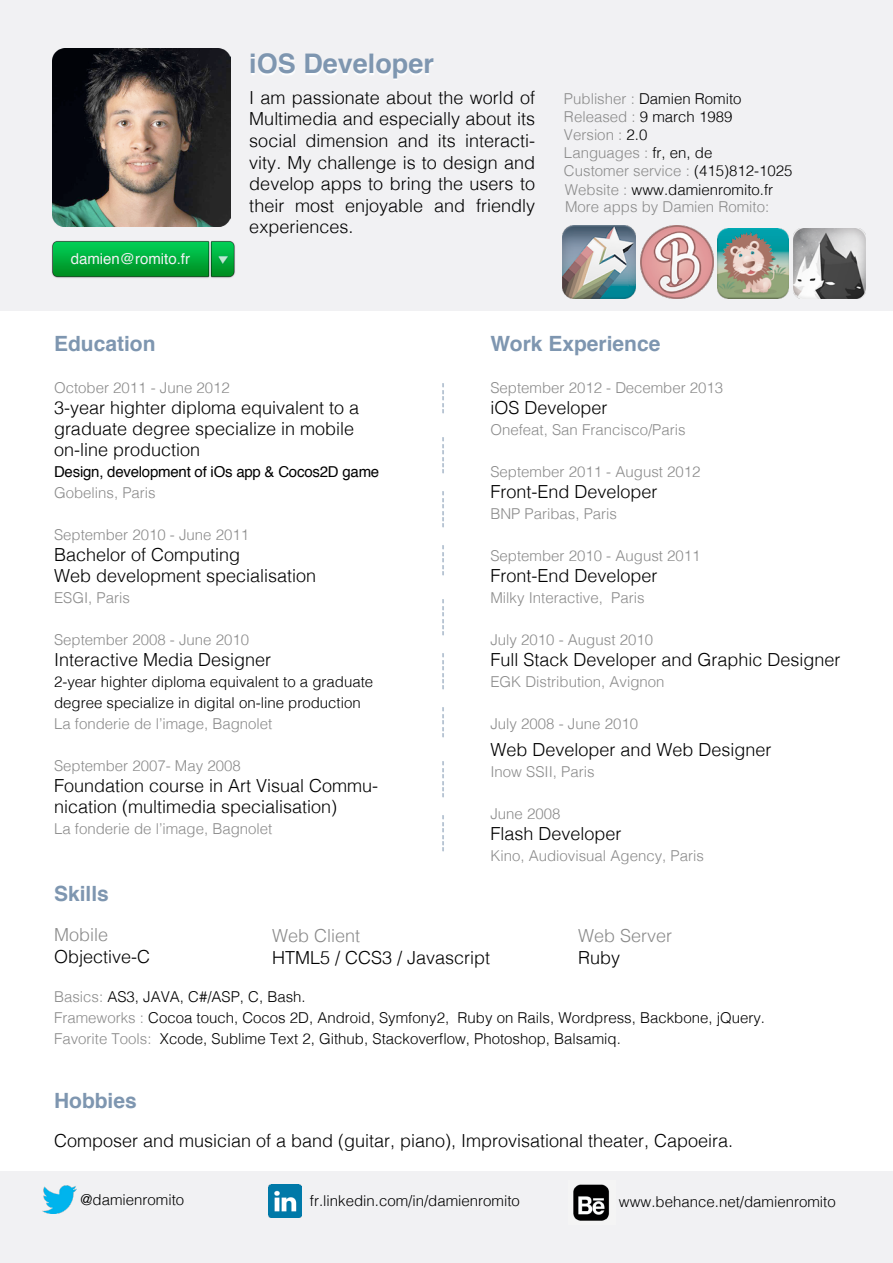
<style>
.page{position:relative;width:893px;height:1263px;background:#fff}
.page>*{position:absolute;margin:0;border:0;box-sizing:border-box;transform-origin:0 0}
.t1{font:700 27px "Helvetica";color:#7e96b0}
.t2{font:700 21px "Helvetica";color:#7e96b0}
.t3{font:300 18px/21.6px "Helvetica";color:#000}
.t4{font:18px "Minion Pro";color:#7e96b0}
.t5{font:300 18px "Helvetica";color:#8b8b8b}
.t6{font:300 15px/18px "Helvetica";color:#8b8b8b}
.t7{font:300 15px/21px "Helvetica";color:#000}
.t8{font:15px "Helvetica";letter-spacing:-.015em;color:#000}
.t9{font:15px "Helvetica";color:#f1f1f3}
.s1{color:#000}
.s2{color:#8b8b8b}
</style>
<div class="page">
<div style="left:0;top:1171px;width:893px;height:92px;background:#f1f1f3"></div>
<div style="left:0;top:0;width:893px;height:310px;background:#f1f1f3"></div>
<img style="left:269px;top:1184px;width:32px;height:34px">
<img style="left:573px;top:1184px;width:36px;height:37px">
<img style="left:43px;top:1185px;width:34px;height:28px">
<img style="left:52px;top:240px;width:183px;height:38px">
<img style="left:640px;top:226px;width:73px;height:73px">
<img style="left:718px;top:228px;width:70px;height:70px">
<img style="left:794px;top:229px;width:71px;height:70px">
<img style="left:562px;top:225px;width:73px;height:73px">
<img style="left:52px;top:48px;width:179px;height:179px">
<p class="t9" style="left:71px;top:247px;width:121px">damien@romito.fr</p>
<h1 class="t1" style="left:249px;top:41px;width:186px">iOS Developer</h1>
<p class="t3" style="left:249px;top:85px;width:287px;text-align:justify">I am passionate about the world of Multimedia and especially about its social dimension and its interacti&shy;vity. My challenge is to design and develop apps to bring the users to their most enjoyable and friendly experiences.</p>
<p class="t6" style="left:564px;top:88px;width:230px">Publisher : <span class="s1">Damien Romito<br></span>Released : <span class="s1">9 march 1989<br></span>Version : <span class="s1">2.0<br></span>Languages : <span class="s1">fr, en, de<br></span>Customer service : <span class="s1">(415)812-1025</span></p>
<p class="t6" style="left:565px;top:180px;width:210px;line-height:17px">Website : <span class="s1">www.damienromito.fr<br></span>More apps by Damien Romito:</p>
<p class="t2" style="left:54px;top:326px;width:103px">Education</p>
<p class="t6" style="left:54px;top:377px;width:177px">October 2011 - June 2012</p>
<p class="t3" style="left:54px;top:395px;width:307px;line-height:21px">3-year highter diploma equivalent to a graduate degree specialize in mobile on-line production</p>
<p class="t8" style="left:54px;top:460px;width:327px">Design, development of iOs app &amp; Cocos2D game</p>
<p class="t6" style="left:54px;top:482px;width:103px">Gobelins, Paris</p>
<p class="t6" style="left:54px;top:524px;width:197px">September 2010 - June 2011</p>
<p class="t3" style="left:54px;top:542px;width:264px;line-height:21px">Bachelor of Computing<br>Web development specialisation</p>
<p class="t6" style="left:54px;top:587px;width:77px">ESGI, Paris</p>
<p class="t6" style="left:54px;top:629px;width:197px">September 2008 - June 2010</p>
<p class="t3" style="left:54px;top:647px;width:219px">Interactive Media Designer</p>
<p class="t7" style="left:54px;top:670px;width:321px">2-year highter diploma equivalent to a graduate degree specialize in digital on-line production</p>
<p class="t6" style="left:54px;top:713px;width:220px">La fonderie de l’image, Bagnolet</p>
<p class="t6" style="left:54px;top:755px;width:188px">September 2007- May 2008</p>
<p class="t3" style="left:54px;top:773px;width:326px;line-height:21px">Foundation course in Art Visual Commu&shy;nication (multimedia specialisation)</p>
<p class="t6" style="left:54px;top:818px;width:220px">La fonderie de l’image, Bagnolet</p>
<p class="t2" style="left:54px;top:877px;width:56px">Skills</p>
<p class="t4" style="left:457px;top:382px;width:472px;rotate:90deg">----- ------ ------ ----- ------ ------ ----- ------ ------</p>
<p class="t2" style="left:490px;top:326px;width:172px">Work Experience</p>
<p class="t6" style="left:490px;top:377px;width:234px">September 2012 - December 2013</p>
<p class="t3" style="left:490px;top:395px;width:119px">iOS Developer</p>
<p class="t6" style="left:490px;top:419px;width:197px">Onefeat, San Francisco/Paris</p>
<p class="t6" style="left:490px;top:461px;width:212px">September 2011 - August 2012</p>
<p class="t3" style="left:490px;top:479px;width:169px">Front-End Developer</p>
<p class="t6" style="left:490px;top:503px;width:128px">BNP Paribas, Paris</p>
<p class="t6" style="left:490px;top:545px;width:212px">September 2010 - August 2011</p>
<p class="t3" style="left:490px;top:563px;width:169px">Front-End Developer</p>
<p class="t6" style="left:490px;top:587px;width:156px">Milky Interactive, Paris</p>
<p class="t6" style="left:490px;top:629px;width:164px">July 2010 - August 2010</p>
<p class="t3" style="left:490px;top:647px;width:352px">Full Stack Developer and Graphic Designer</p>
<p class="t6" style="left:490px;top:671px;width:176px">EGK Distribution, Avignon</p>
<p class="t6" style="left:490px;top:713px;width:149px">July 2008 - June 2010</p>
<p class="t3" style="left:490px;top:737px;width:283px">Web Developer and Web Designer</p>
<p class="t6" style="left:490px;top:761px;width:106px">Inow SSII, Paris</p>
<p class="t6" style="left:490px;top:803px;width:72px">June 2008</p>
<p class="t3" style="left:490px;top:821px;width:133px">Flash Developer</p>
<p class="t6" style="left:490px;top:845px;width:215px">Kino, Audiovisual Agency, Paris</p>
<p class="t5" style="left:54px;top:920px;width:55px">Mobile</p>
<p class="t3" style="left:54px;top:944px;width:98px">Objective-C</p>
<p class="t5" style="left:272px;top:921px;width:90px">Web Client</p>
<p class="t3" style="left:272px;top:945px;width:220px">HTML5 / CCS3 / Javascript</p>
<p class="t5" style="left:578px;top:921px;width:96px">Web Server</p>
<p class="t3" style="left:578px;top:945px;width:44px">Ruby</p>
<p class="t7" style="left:54px;top:985px;width:713px"><span class="s2">Basics:</span> AS3, JAVA, C#/ASP, C, Bash.<br><span class="s2">Frameworks :</span> Cocoa touch, Cocos 2D, Android, Symfony2, Ruby on Rails, Wordpress, Backbone, jQuery.<br><span class="s2">Favorite Tools:</span> Xcode, Sublime Text 2, Github, Stackoverflow, Photoshop, Balsamiq.</p>
<p class="t2" style="left:54px;top:1083px;width:84px">Hobbies</p>
<p class="t3" style="left:54px;top:1129px;width:681px">Composer and musician of a band (guitar, piano), Improvisational theater, Capoeira.</p>
<p class="t7" style="left:81px;top:1188px;width:105px">@damienromito</p>
<p class="t7" style="left:310px;top:1189px;width:212px">fr.linkedin.com/in/damienromito</p>
<p class="t7" style="left:619px;top:1190px;width:218px">www.behance.net/damienromito</p>
</div>
